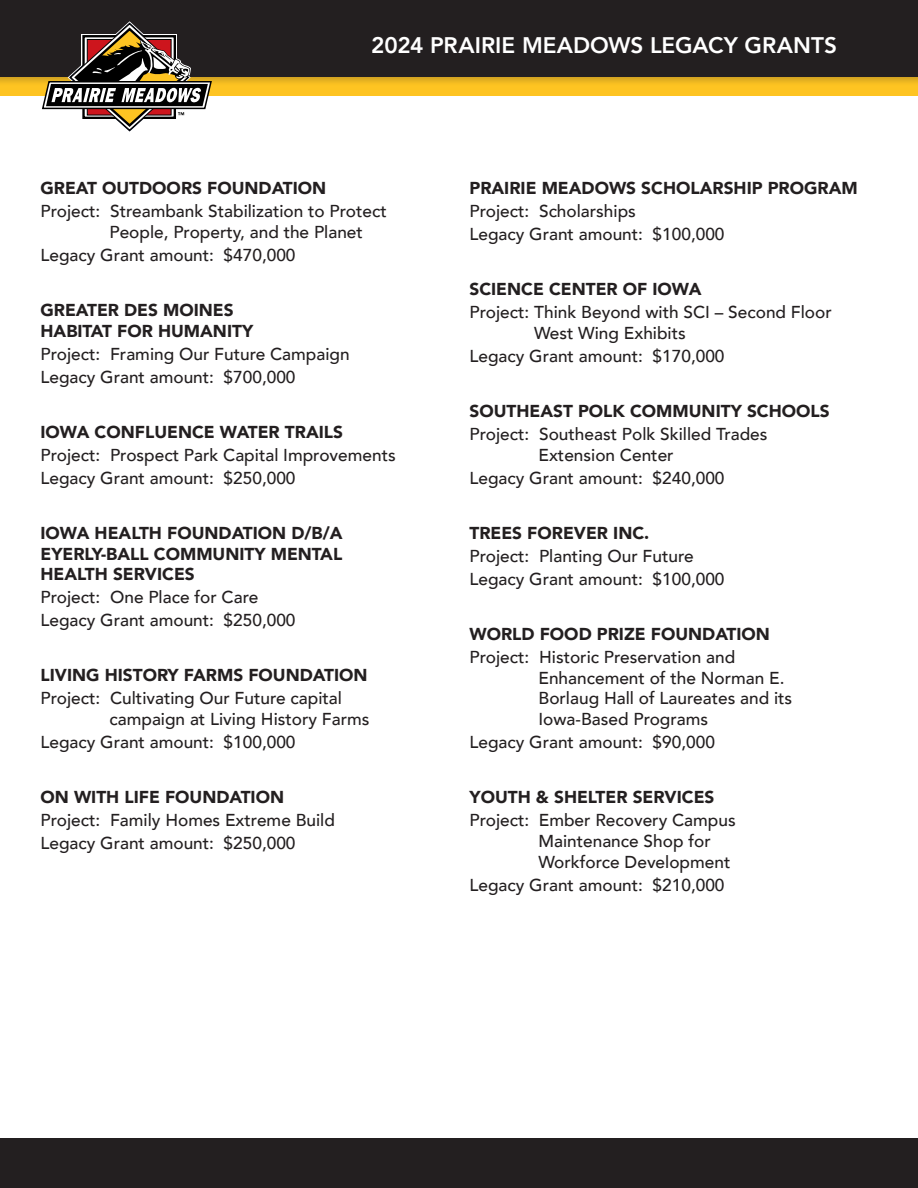
<style>
.page{position:relative;width:918px;height:1188px;background:#fff}
.page>*{position:absolute;margin:0;border:0;box-sizing:border-box;transform-origin:0 0}
.t1{font:800 22.5px "Avenir";color:#fff}
.PROJECT{font:500 17.25px/20.7px "Avenir";color:#231f20}
.Legacy_Grant_Recipient{font:900 17.25px/20.7px "Avenir";color:#231f20}
.LEGACY{font:500 17.25px "Avenir";color:#231f20}
</style>
<div class="page">
<div style="left:0;top:77px;width:918px;height:19px;background:#fec422"></div>
<div style="left:0;top:0;width:918px;height:87px;background:#231f20;opacity:.25"></div>
<div style="left:0;top:0;width:918px;height:77px;background:#231f20"></div>
<div style="left:0;top:1138px;width:918px;height:50px;background:#231f20"></div>
<svg style="left:42px;top:21px;width:170px;height:111px"></svg>
<h1 class="t1" style="left:371px;top:27px;width:467px">2024 PRAIRIE MEADOWS LEGACY GRANTS</h1>
<p class="Legacy_Grant_Recipient" style="left:40px;top:177px;width:287px">GREAT OUTDOORS FOUNDATION</p>
<p class="PROJECT" style="left:110px;top:200px;width:279px;text-indent:-69px">Project: Streambank Stabilization to Protect<br>People, Property, and the Planet</p>
<p class="LEGACY" style="left:40px;top:240px;width:257px">Legacy Grant amount: $470,000</p>
<p class="Legacy_Grant_Recipient" style="left:40px;top:299px;width:214px">GREATER DES MOINES<br>HABITAT FOR HUMANITY</p>
<p class="PROJECT" style="left:40px;top:342px;width:311px">Project: Framing Our Future Campaign</p>
<p class="LEGACY" style="left:40px;top:362px;width:257px">Legacy Grant amount: $700,000</p>
<p class="Legacy_Grant_Recipient" style="left:40px;top:421px;width:304px">IOWA CONFLUENCE WATER TRAILS</p>
<p class="PROJECT" style="left:40px;top:444px;width:357px">Project: Prospect Park Capital Improvements</p>
<p class="LEGACY" style="left:40px;top:463px;width:257px">Legacy Grant amount: $250,000</p>
<p class="Legacy_Grant_Recipient" style="left:40px;top:522px;width:304px;text-align:justify">IOWA HEALTH FOUNDATION D/B/A EYERLY-BALL COMMUNITY MENTAL HEALTH SERVICES</p>
<p class="PROJECT" style="left:40px;top:586px;width:219px">Project: One Place for Care</p>
<p class="LEGACY" style="left:40px;top:605px;width:257px">Legacy Grant amount: $250,000</p>
<p class="Legacy_Grant_Recipient" style="left:40px;top:665px;width:329px">LIVING HISTORY FARMS FOUNDATION</p>
<p class="PROJECT" style="left:110px;top:687px;width:262px;text-indent:-69px">Project: Cultivating Our Future capital campaign at Living History Farms</p>
<p class="LEGACY" style="left:40px;top:727px;width:257px">Legacy Grant amount: $100,000</p>
<p class="Legacy_Grant_Recipient" style="left:40px;top:786px;width:245px">ON WITH LIFE FOUNDATION</p>
<p class="PROJECT" style="left:40px;top:809px;width:296px">Project: Family Homes Extreme Build</p>
<p class="LEGACY" style="left:40px;top:828px;width:257px">Legacy Grant amount: $250,000</p>
<p class="Legacy_Grant_Recipient" style="left:470px;top:177px;width:390px">PRAIRIE MEADOWS SCHOLARSHIP PROGRAM</p>
<p class="PROJECT" style="left:470px;top:200px;width:168px">Project: Scholarships</p>
<p class="LEGACY" style="left:470px;top:219px;width:257px">Legacy Grant amount: $100,000</p>
<p class="Legacy_Grant_Recipient" style="left:470px;top:279px;width:234px">SCIENCE CENTER OF IOWA</p>
<p class="PROJECT" style="left:534px;top:301px;width:299px;text-indent:-64px">Project: Think Beyond with SCI – Second Floor<br>West Wing Exhibits</p>
<p class="LEGACY" style="left:470px;top:341px;width:257px">Legacy Grant amount: $170,000</p>
<p class="Legacy_Grant_Recipient" style="left:470px;top:400px;width:362px">SOUTHEAST POLK COMMUNITY SCHOOLS</p>
<p class="PROJECT" style="left:538px;top:423px;width:231px;text-indent:-69px">Project: Southeast Polk Skilled Trades<br>Extension Center</p>
<p class="LEGACY" style="left:470px;top:463px;width:257px">Legacy Grant amount: $240,000</p>
<p class="Legacy_Grant_Recipient" style="left:470px;top:522px;width:181px">TREES FOREVER INC.</p>
<p class="PROJECT" style="left:470px;top:545px;width:226px">Project: Planting Our Future</p>
<p class="LEGACY" style="left:470px;top:564px;width:257px">Legacy Grant amount: $100,000</p>
<p class="Legacy_Grant_Recipient" style="left:470px;top:623px;width:302px">WORLD FOOD PRIZE FOUNDATION</p>
<p class="PROJECT" style="left:538px;top:646px;width:255px;text-indent:-69px">Project: Historic Preservation and<br>Enhancement of the Norman E.<br>Borlaug Hall of Laureates and its<br>Iowa-Based Programs</p>
<p class="LEGACY" style="left:470px;top:727px;width:247px">Legacy Grant amount: $90,000</p>
<p class="Legacy_Grant_Recipient" style="left:470px;top:786px;width:246px">YOUTH &amp; SHELTER SERVICES</p>
<p class="PROJECT" style="left:538px;top:809px;width:199px;text-indent:-69px">Project: Ember Recovery Campus<br>Maintenance Shop for<br>Workforce Development</p>
<p class="LEGACY" style="left:470px;top:870px;width:257px">Legacy Grant amount: $210,000</p>
</div>
